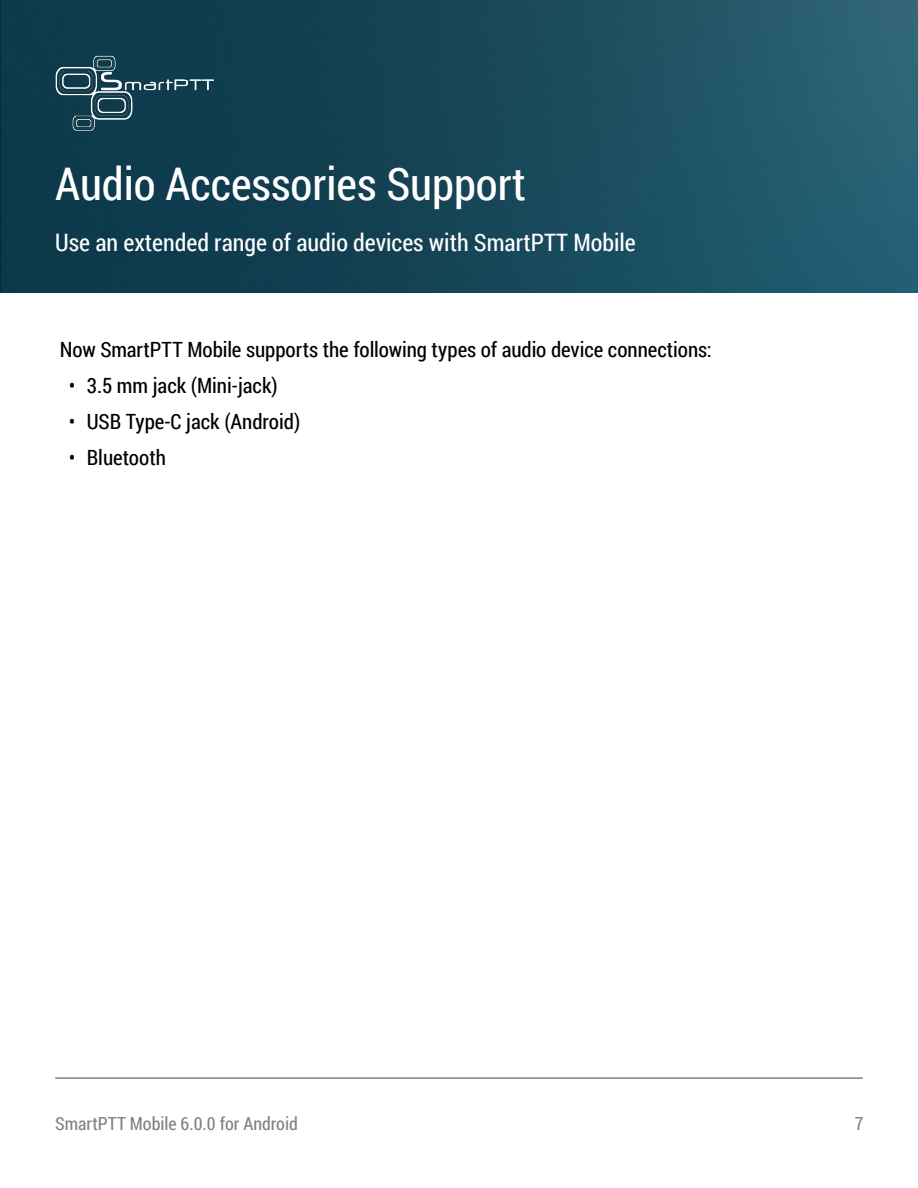
<style>
.page{position:relative;width:918px;height:1188px;background:#fff}
.page>*{position:absolute;margin:0;border:0;box-sizing:border-box;transform-origin:0 0}
.Зеленые_заголовки{font:45px "Roboto Condensed";color:#fff}
.t1{font:24px "Roboto Condensed";color:#fff}
.t2{font:21px "Roboto Condensed";color:#000}
.t3{font:18px "Roboto Condensed";color:#808285}
</style>
<div class="page">
<hr style="left:55px;top:1077px;width:808px;height:2px;background:#808285">
<img style="left:1px;top:0;width:917px;height:292px">
<img style="left:43px;top:47px;width:182px;height:92px">
<img style="left:0;top:0;width:1px;height:292px">
<p class="Зеленые_заголовки" style="left:55px;top:152px;width:472px">Audio Accessories Support</p>
<p class="t1" style="left:55px;top:226px;width:582px">Use an extended range of audio devices with SmartPTT Mobile</p>
<p class="t2" style="left:60px;top:335px;width:654px">Now SmartPTT Mobile supports the following types of audio device connections:</p>
<p class="t2" style="left:69px;top:371px;width:210px">• 3.5 mm jack (Mini-jack)</p>
<p class="t2" style="left:69px;top:407px;width:233px">• USB Type-C jack (Android)</p>
<p class="t2" style="left:69px;top:443px;width:99px">• Bluetooth</p>
<p class="t3" style="left:55px;top:1111px;width:244px">SmartPTT Mobile 6.0.0 for Android</p>
<p class="t3" style="left:855px;top:1111px;width:10px">7</p>
</div>
